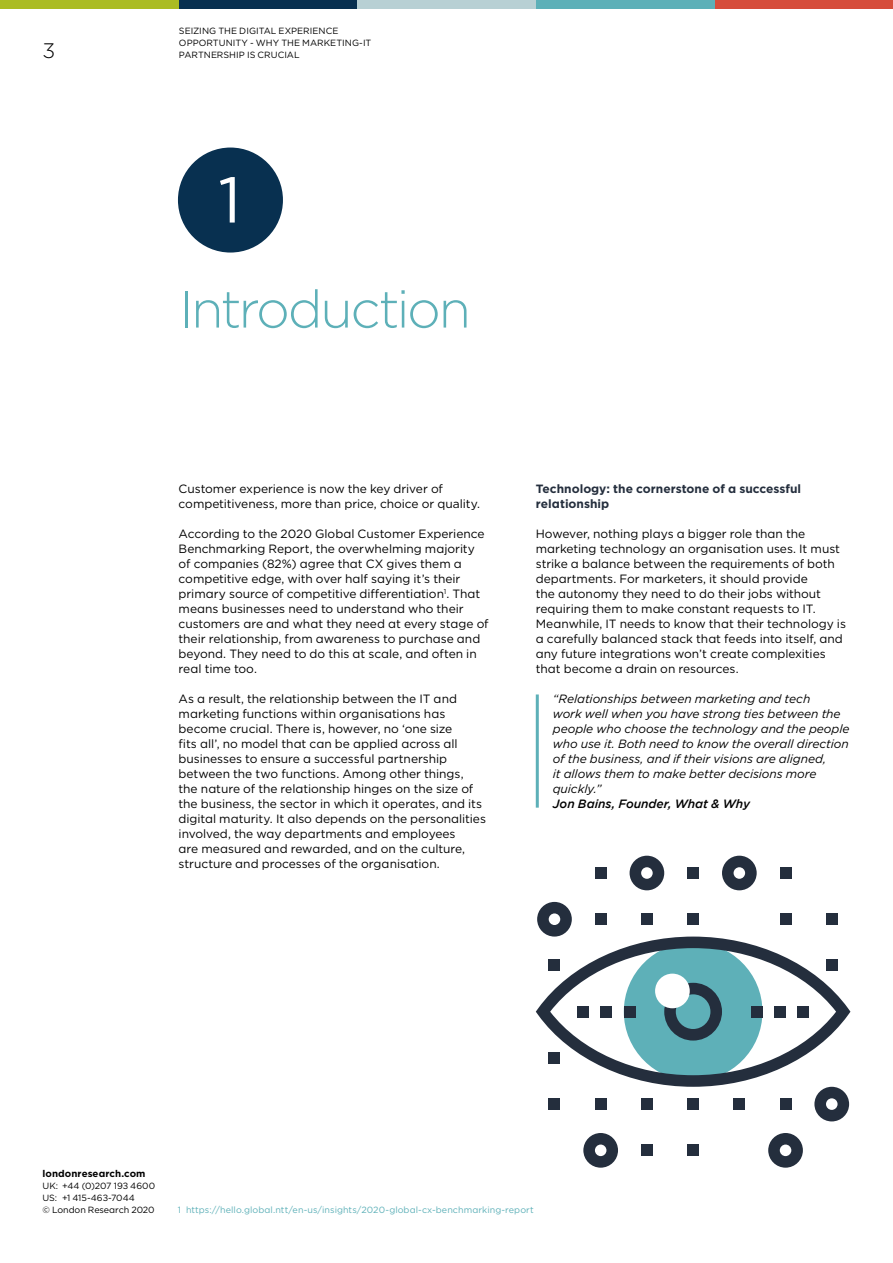
<style>
.page{position:relative;width:893px;height:1263px;background:#fff}
.page>*{position:absolute;margin:0;border:0;box-sizing:border-box;transform-origin:0 0}
.t1{font:64.5px "Gotham";color:#fff}
.t2{font:300 52.5px "Gotham";letter-spacing:-.04em;color:#5db0b8}
.t3{font:300 21px "Gotham";color:#000}
.t4{font:12px/15px "Gotham";letter-spacing:-.005em;color:#000}
.t5{font:italic 12px/15px "Gotham";letter-spacing:-.005em;color:#000}
.t6{font:700 12px/15px "Gotham";color:#242e3d}
.t7{font:italic 500 12px "Gotham";color:#000}
.t8{font:700 9.75px "Gotham";letter-spacing:.01em;color:#000}
.t9{font:9px/12px "Gotham";color:#000}
.t10{font:9px "Gotham";letter-spacing:.005em;color:#5db0b8}
</style>
<div class="page">
<div style="left:714px;top:0;width:179px;height:9px;background:#d64d3b"></div>
<div style="left:536px;top:0;width:178px;height:9px;background:#5db0b8"></div>
<div style="left:357px;top:0;width:179px;height:9px;background:#b8d0d4"></div>
<div style="left:179px;top:0;width:178px;height:9px;background:#083050"></div>
<div style="left:0;top:0;width:179px;height:9px;background:#abbc22"></div>
<div style="left:178px;top:148px;width:105px;height:105px;background:#083050;border-radius:50%"></div>
<hr style="left:536px;top:694px;width:3px;height:114px;background:#5db0b8">
<div style="left:687px;top:867px;width:12px;height:12px;background:#242e3d"></div>
<div style="left:780px;top:867px;width:11px;height:12px;background:#242e3d"></div>
<div style="left:595px;top:913px;width:11px;height:12px;background:#242e3d"></div>
<div style="left:595px;top:867px;width:11px;height:12px;background:#242e3d"></div>
<div style="left:641px;top:913px;width:12px;height:12px;background:#242e3d"></div>
<div style="left:687px;top:913px;width:12px;height:12px;background:#242e3d"></div>
<div style="left:780px;top:913px;width:11px;height:12px;background:#242e3d"></div>
<div style="left:826px;top:913px;width:11px;height:12px;background:#242e3d"></div>
<div style="left:549px;top:1098px;width:11px;height:12px;background:#242e3d"></div>
<div style="left:595px;top:1098px;width:11px;height:12px;background:#242e3d"></div>
<div style="left:641px;top:1098px;width:12px;height:12px;background:#242e3d"></div>
<div style="left:687px;top:1098px;width:12px;height:12px;background:#242e3d"></div>
<div style="left:734px;top:1098px;width:11px;height:12px;background:#242e3d"></div>
<div style="left:780px;top:1098px;width:11px;height:12px;background:#242e3d"></div>
<div style="left:641px;top:1144px;width:12px;height:12px;background:#242e3d"></div>
<div style="left:687px;top:1144px;width:12px;height:12px;background:#242e3d"></div>
<svg style="left:630px;top:856px;width:34px;height:34px"></svg>
<svg style="left:537px;top:902px;width:35px;height:34px"></svg>
<svg style="left:722px;top:856px;width:35px;height:34px"></svg>
<svg style="left:814px;top:1087px;width:35px;height:34px"></svg>
<svg style="left:583px;top:1133px;width:35px;height:35px"></svg>
<svg style="left:768px;top:1133px;width:35px;height:35px"></svg>
<svg style="left:536px;top:936px;width:314px;height:151px"></svg>
<div style="left:578px;top:1006px;width:11px;height:11px;background:#242e3d"></div>
<div style="left:601px;top:1006px;width:11px;height:11px;background:#242e3d"></div>
<div style="left:624px;top:1006px;width:11px;height:11px;background:#242e3d"></div>
<div style="left:751px;top:1006px;width:11px;height:11px;background:#242e3d"></div>
<div style="left:774px;top:1006px;width:11px;height:11px;background:#242e3d"></div>
<div style="left:797px;top:1006px;width:12px;height:11px;background:#242e3d"></div>
<svg style="left:664px;top:983px;width:58px;height:57px;background:#41707b"></svg>
<div style="left:655px;top:974px;width:35px;height:34px;background:#fff;border-radius:50%"></div>
<h3 class="t3" style="left:43px;top:37px;width:14px">3</h3>
<p class="t9" style="left:179px;top:24px;width:194px">SEIZING THE DIGITAL EXPERIENCE<br>OPPORTUNITY - WHY THE MARKETING-IT<br>PARTNERSHIP IS CRUCIAL</p>
<h1 class="t1" style="left:218px;top:158px;width:25px">1</h1>
<h2 class="t2" style="left:179px;top:276px;width:293px">Introduction</h2>
<p class="t4" style="left:179px;top:481px;width:303px">Customer experience is now the key driver of competitiveness, more than price, choice or quality.</p>
<p class="t4" style="left:179px;top:526px;width:312px">According to the 2020 Global Customer Experience Benchmarking Report, the overwhelming majority of companies (82%) agree that CX gives them a competitive edge, with over half saying it’s their primary source of competitive differentiation<sup>1</sup>. That means businesses need to understand who their customers are and what they need at every stage of their relationship, from awareness to purchase and beyond. They need to do this at scale, and often in real time too.</p>
<p class="t4" style="left:179px;top:691px;width:309px">As a result, the relationship between the IT and marketing functions within organisations has become crucial. There is, however, no ‘one size<br>fits all’, no model that can be applied across all businesses to ensure a successful partnership between the two functions. Among other things,<br>the nature of the relationship hinges on the size of the business, the sector in which it operates, and its digital maturity. It also depends on the personalities involved, the way departments and employees<br>are measured and rewarded, and on the culture, structure and processes of the organisation.</p>
<p class="t6" style="left:536px;top:481px;width:267px">Technology: the cornerstone of a successful relationship</p>
<p class="t4" style="left:536px;top:526px;width:312px">However, nothing plays a bigger role than the marketing technology an organisation uses. It must strike a balance between the requirements of both departments. For marketers, it should provide<br>the autonomy they need to do their jobs without requiring them to make constant requests to IT.<br>Meanwhile, IT needs to know that their technology is a carefully balanced stack that feeds into itself, and any future integrations won’t create complexities that become a drain on resources.</p>
<p class="t5" style="left:553px;top:691px;width:298px">“Relationships between marketing and tech<br>work well when you have strong ties between the people who choose the technology and the people who use it. Both need to know the overall direction of the business, and if their visions are aligned,<br>it allows them to make better decisions more quickly.”</p>
<p class="t7" style="left:553px;top:795px;width:199px">Jon Bains, Founder, What &amp; Why</p>
<p class="t8" style="left:43px;top:1167px;width:105px">londonresearch.com</p>
<p class="t9" style="left:43px;top:1179px;width:114px">UK: +44 (0)207 193 4600<br>US: +1 415-463-7044<br>© London Research 2020</p>
<p class="t10" style="left:178px;top:1204px;width:357px">1 https://hello.global.ntt/en-us/insights/2020-global-cx-benchmarking-report</p>
</div>
